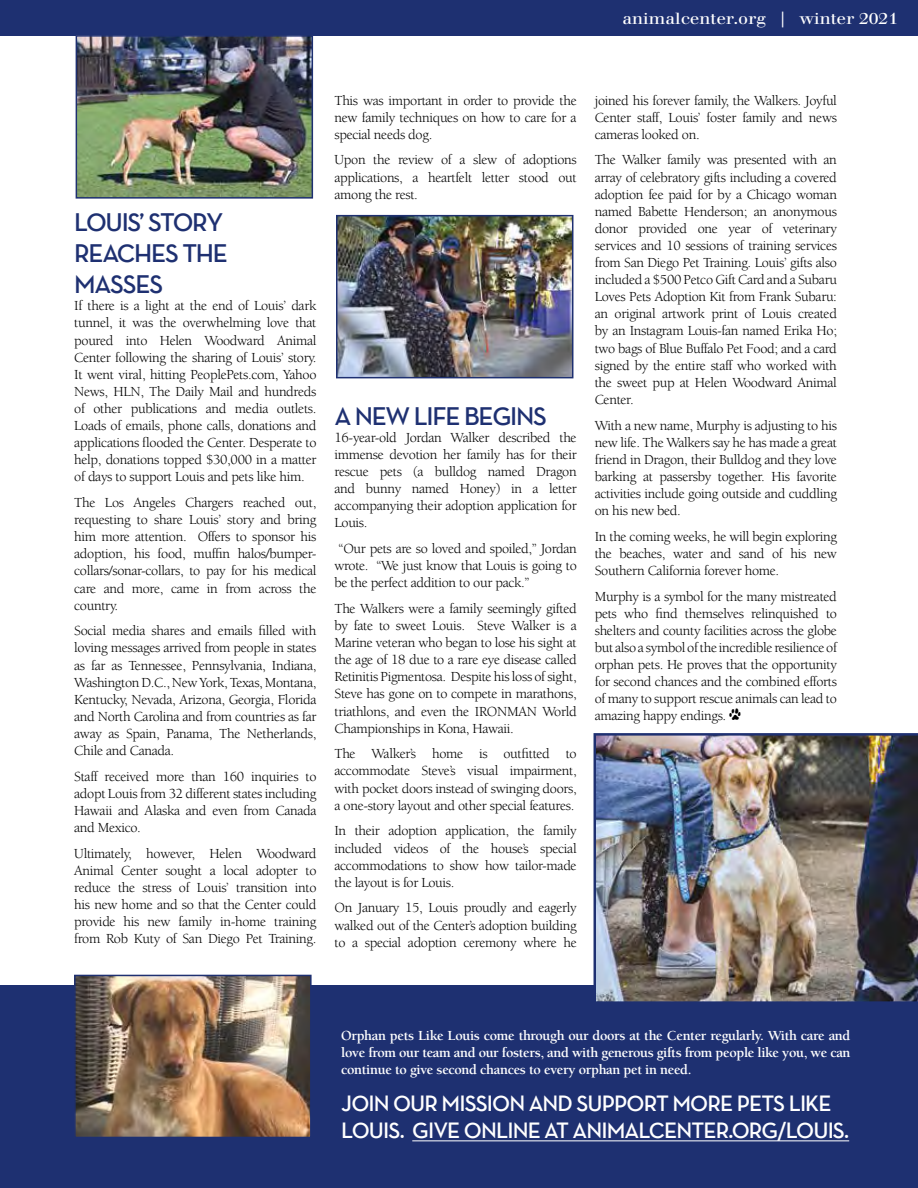
<style>
.page{position:relative;width:918px;height:1188px;background:#fff}
.page>*{position:absolute;margin:0;border:0;box-sizing:border-box;transform-origin:0 0}
.t1{font:600 25.8px/31px "Neutra Text";letter-spacing:-.05em;color:#1e3071}
.t2{font:600 22.5px/27px "Neutra Text";letter-spacing:-.04em;color:#fff}
.t3{font:15.75px "Justus";color:#fff;scale:1.12 1}
.t4{font:14.25px/17.1px "Berkeley Std";letter-spacing:-.025em;color:#000;text-align:justify}
.t5{font:700 14.25px/17.1px "Berkeley Std";letter-spacing:-.025em;color:#fff;text-align:justify}
.s1{font-family:"Animal Tracks"}
</style>
<div class="page">
<div style="left:0;top:0;width:918px;height:36px;background:#1e3071"></div>
<div style="left:0;top:986px;width:918px;height:202px;background:#1e3071"></div>
<hr style="left:412px;top:1141px;width:437px;height:1px;background:#fff">
<img style="left:79px;top:38px;width:231px;height:158px">
<div style="left:76px;top:35px;width:237px;height:164px;border:2px solid #1e3071"></div>
<img style="left:77px;top:978px;width:232px;height:157px">
<div style="left:74px;top:975px;width:238px;height:163px;border:2px solid #1e3071"></div>
<img style="left:339px;top:218px;width:231px;height:157px">
<div style="left:336px;top:215px;width:237px;height:163px;border:2px solid #1e3071"></div>
<img style="left:594px;top:733px;width:324px;height:269px">
<p class="t3" style="left:622px;top:9px;width:248px">animalcenter.org | winter 2021</p>
<h1 class="t1" style="left:74px;top:206px;width:155px">LOUIS’ STORY<br>REACHES THE<br>MASSES</h1>
<p class="t4" style="left:74px;top:298px;width:244px">If there is a light at the end of Louis’ dark tunnel, it was the overwhelming love that poured into Helen Woodward Animal Center following the sharing of Louis’ story.<br>It went viral, hitting PeoplePets.com, Yahoo News, HLN, The Daily Mail and hundreds of other publications and media outlets.<br>Loads of emails, phone calls, donations and applications flooded the Center. Desperate to help, donations topped $30,000 in a matter of days to support Louis and pets like him.</p>
<p class="t4" style="left:74px;top:494px;width:244px">The Los Angeles Chargers reached out, requesting to share Louis’ story and bring him more attention. Offers to sponsor his adoption, his food, muffin halos/bumper&shy;collars/sonar-collars, to pay for his medical care and more, came in from across the country.</p>
<p class="t4" style="left:74px;top:623px;width:244px">Social media shares and emails filled with loving messages arrived from people in states as far as Tennessee, Pennsylvania, Indiana, Washington D.C., New York, Texas, Montana, Kentucky, Nevada, Arizona, Georgia, Florida and North Carolina and from countries as far away as Spain, Panama, The Netherlands, Chile and Canada.</p>
<p class="t4" style="left:74px;top:768px;width:244px">Staff received more than 160 inquiries to adopt Louis from 32 different states including Hawaii and Alaska and even from Canada and Mexico.</p>
<p class="t4" style="left:74px;top:845px;width:244px">Ultimately, however, Helen Woodward Animal Center sought a local adopter to reduce the stress of Louis’ transition into his new home and so that the Center could provide his new family in-home training from Rob Kuty of San Diego Pet Training.</p>
<p class="t4" style="left:334px;top:92px;width:244px">This was important in order to provide the new family techniques on how to care for a special needs dog.</p>
<p class="t4" style="left:334px;top:152px;width:244px">Upon the review of a slew of adoptions applications, a heartfelt letter stood out among the rest.</p>
<h1 class="t1" style="left:334px;top:400px;width:214px">A NEW LIFE BEGINS</h1>
<p class="t4" style="left:334px;top:429px;width:244px">16-year-old Jordan Walker described the immense devotion her family has for their rescue pets (a bulldog named Dragon and bunny named Honey) in a letter accompanying their adoption application for Louis.</p>
<p class="t4" style="left:334px;top:540px;width:244px">“Our pets are so loved and spoiled,” Jordan wrote. “We just know that Louis is going to be the perfect addition to our pack.”</p>
<p class="t4" style="left:334px;top:600px;width:244px">The Walkers were a family seemingly gifted by fate to sweet Louis. Steve Walker is a Marine veteran who began to lose his sight at the age of 18 due to a rare eye disease called Retinitis Pigmentosa. Despite his loss of sight, Steve has gone on to compete in marathons, triathlons, and even the IRONMAN World Championships in Kona, Hawaii.</p>
<p class="t4" style="left:334px;top:746px;width:244px">The Walker’s home is outfitted to accommodate Steve’s visual impairment, with pocket doors instead of swinging doors, a one-story layout and other special features.</p>
<p class="t4" style="left:334px;top:823px;width:244px">In their adoption application, the family included videos of the house’s special accommodations to show how tailor-made the layout is for Louis.</p>
<p class="t4" style="left:334px;top:900px;width:244px">On January 15, Louis proudly and eagerly walked out of the Center’s adoption building to a special adoption ceremony where he</p>
<p class="t4" style="left:595px;top:92px;width:244px">joined his forever family, the Walkers. Joyful Center staff, Louis’ foster family and news cameras looked on.</p>
<p class="t4" style="left:595px;top:152px;width:244px">The Walker family was presented with an array of celebratory gifts including a covered adoption fee paid for by a Chicago woman named Babette Henderson; an anonymous donor provided one year of veterinary services and 10 sessions of training services from San Diego Pet Training. Louis’ gifts also included a $500 Petco Gift Card and a Subaru Loves Pets Adoption Kit from Frank Subaru: an original artwork print of Louis created by an Instagram Louis-fan named Erika Ho; two bags of Blue Buffalo Pet Food; and a card signed by the entire staff who worked with the sweet pup at Helen Woodward Animal Center.</p>
<p class="t4" style="left:595px;top:417px;width:244px">With a new name, Murphy is adjusting to his new life. The Walkers say he has made a great friend in Dragon, their Bulldog and they love barking at passersby together. His favorite activities include going outside and cuddling on his new bed.</p>
<p class="t4" style="left:595px;top:528px;width:244px">In the coming weeks, he will begin exploring the beaches, water and sand of his new Southern California forever home.</p>
<p class="t4" style="left:595px;top:588px;width:244px">Murphy is a symbol for the many mistreated pets who find themselves relinquished to shelters and county facilities across the globe but also a symbol of the incredible resilience of orphan pets. He proves that the opportunity for second chances and the combined efforts of many to support rescue animals can lead to amazing happy endings. <span class="s1">c</span></p>
<p class="t5" style="left:341px;top:1027px;width:511px">Orphan pets Like Louis come through our doors at the Center regularly. With care and love from our team and our fosters, and with generous gifts from people like you, we can continue to give second chances to every orphan pet in need.</p>
<h2 class="t2" style="left:341px;top:1089px;width:509px">JOIN OUR MISSION AND SUPPORT MORE PETS LIKE<br>LOUIS. GIVE ONLINE AT ANIMALCENTER.ORG/LOUIS.</h2>
</div>
